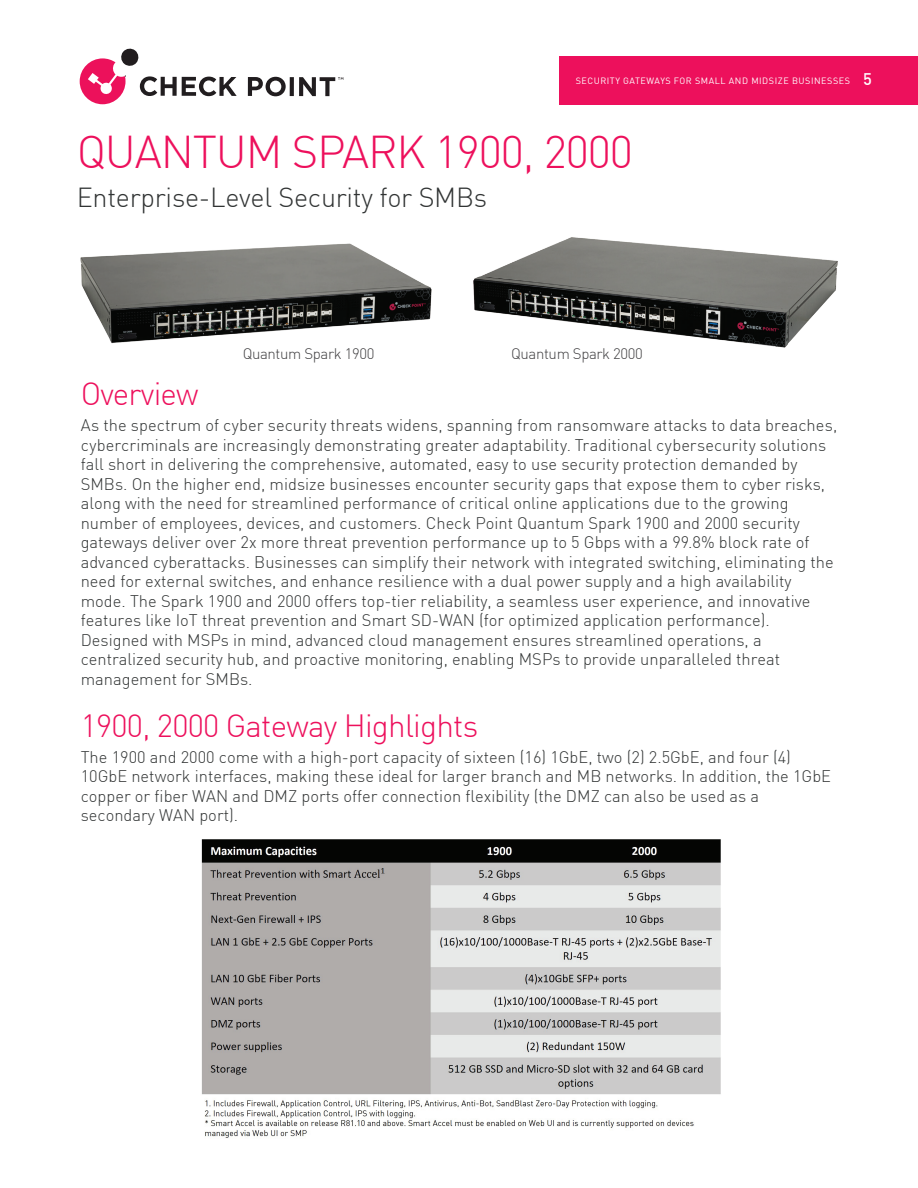
<style>
.page{position:relative;width:918px;height:1188px;background:#fff}
.page>*{position:absolute;margin:0;border:0;box-sizing:border-box;transform-origin:0 0}
.t1{font:300 45px "DIN Pro";letter-spacing:-.025em;color:#ed105c}
.t2{font:300 31.5px "DIN Pro";letter-spacing:-.025em;color:#ed105c}
.t3{font:300 27px "DIN Pro";letter-spacing:-.01em;color:#313434}
.t4{font:300 16.5px/19.5px "DIN Pro";color:#313434}
.t5{font:300 15px "DIN Pro";letter-spacing:-.025em;color:#414042}
.t6{font:9px "DIN Pro";letter-spacing:.06em;color:#fff}
.s1{font-weight:500;font-size:16.5px}
</style>
<div class="page">
<svg style="left:248px;top:77px;width:38px;height:19px"></svg>
<svg style="left:290px;top:77px;width:4px;height:19px"></svg>
<svg style="left:80px;top:48px;width:157px;height:56px"></svg>
<svg style="left:299px;top:77px;width:44px;height:19px"></svg>
<div style="left:559px;top:56px;width:359px;height:49px;background:#ed105c"></div>
<img style="left:80px;top:243px;width:352px;height:101px">
<img style="left:473px;top:237px;width:365px;height:111px">
<img style="left:201px;top:840px;width:520px;height:298px">
<p class="t6" style="left:576px;top:74px;width:298px">SECURITY GATEWAYS FOR SMALL AND MIDSIZE BUSINESSES <span class="s1">5</span></p>
<h1 class="t1" style="left:77px;top:117px;width:558px">QUANTUM SPARK 1900, 2000</h1>
<h3 class="t3" style="left:77px;top:177px;width:412px">Enterprise-Level Security for SMBs</h3>
<p class="t5" style="left:243px;top:342px;width:133px">Quantum Spark 1900</p>
<p class="t5" style="left:511px;top:342px;width:133px">Quantum Spark 2000</p>
<h2 class="t2" style="left:81px;top:370px;width:119px">Overview</h2>
<p class="t4" style="left:81px;top:414px;width:758px">As the spectrum of cyber security threats widens, spanning from ransomware attacks to data breaches, cybercriminals are increasingly demonstrating greater adaptability. Traditional cybersecurity solutions fall short in delivering the comprehensive, automated, easy to use security protection demanded by SMBs. On the higher end, midsize businesses encounter security gaps that expose them to cyber risks, along with the need for streamlined performance of critical online applications due to the growing number of employees, devices, and customers. Check Point Quantum Spark 1900 and 2000 security gateways deliver over 2x more threat prevention performance up to 5 Gbps with a 99.8% block rate of advanced cyberattacks. Businesses can simplify their network with integrated switching, eliminating the need for external switches, and enhance resilience with a dual power supply and a high availability mode. The Spark 1900 and 2000 offers top-tier reliability, a seamless user experience, and innovative features like IoT threat prevention and Smart SD-WAN (for optimized application performance).<br>Designed with MSPs in mind, advanced cloud management ensures streamlined operations, a centralized security hub, and proactive monitoring, enabling MSPs to provide unparalleled threat management for SMBs.</p>
<h2 class="t2" style="left:81px;top:701px;width:399px">1900, 2000 Gateway Highlights</h2>
<p class="t4" style="left:81px;top:746px;width:752px">The 1900 and 2000 come with a high-port capacity of sixteen (16) 1GbE, two (2) 2.5GbE, and four (4)<br>10GbE network interfaces, making these ideal for larger branch and MB networks. In addition, the 1GbE copper or fiber WAN and DMZ ports offer connection flexibility (the DMZ can also be used as a secondary WAN port).</p>
</div>
